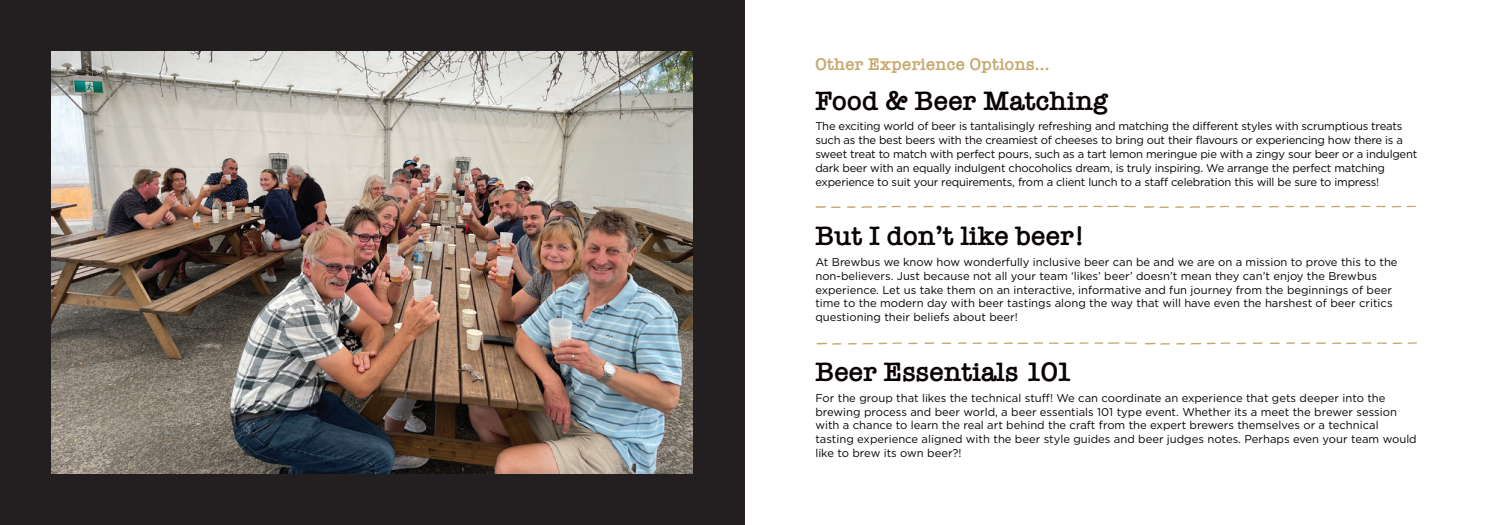
<style>
.page{position:relative;width:1489px;height:525px;background:#fff}
.page>*{position:absolute;margin:0;border:0;box-sizing:border-box;transform-origin:0 0}
.t1{font:600 27.5px "American Typewriter";color:#080302}
.t2{font:600 17.5px "American Typewriter";letter-spacing:.01em;color:#c6a86e}
.t3{font:11.25px/13.8px "Gotham";letter-spacing:-.01em;color:#080302}
</style>
<div class="page">
<div style="left:0;top:0;width:744px;height:524px;background:#231f20"></div>
<img style="left:51px;top:51px;width:641px;height:422px">
<svg style="left:815px;top:206px;width:25px;height:2px"></svg>
<svg style="left:971px;top:206px;width:25px;height:1px"></svg>
<svg style="left:861px;top:206px;width:40px;height:2px"></svg>
<svg style="left:1093px;top:205px;width:42px;height:2px"></svg>
<svg style="left:1002px;top:205px;width:85px;height:2px"></svg>
<svg style="left:847px;top:206px;width:8px;height:2px"></svg>
<svg style="left:1143px;top:206px;width:25px;height:2px"></svg>
<svg style="left:1189px;top:206px;width:40px;height:2px"></svg>
<svg style="left:1285px;top:206px;width:39px;height:1px"></svg>
<svg style="left:1331px;top:205px;width:54px;height:2px"></svg>
<svg style="left:1391px;top:205px;width:24px;height:2px"></svg>
<svg style="left:1175px;top:206px;width:8px;height:2px"></svg>
<svg style="left:924px;top:342px;width:10px;height:2px"></svg>
<svg style="left:816px;top:342px;width:25px;height:2px"></svg>
<svg style="left:941px;top:342px;width:10px;height:2px"></svg>
<svg style="left:908px;top:342px;width:9px;height:2px"></svg>
<svg style="left:972px;top:342px;width:25px;height:2px"></svg>
<svg style="left:862px;top:342px;width:40px;height:2px"></svg>
<svg style="left:1094px;top:342px;width:42px;height:2px"></svg>
<svg style="left:1003px;top:342px;width:85px;height:2px"></svg>
<svg style="left:1252px;top:342px;width:10px;height:2px"></svg>
<svg style="left:1144px;top:342px;width:25px;height:2px"></svg>
<svg style="left:1269px;top:342px;width:10px;height:2px"></svg>
<svg style="left:1236px;top:342px;width:9px;height:2px"></svg>
<svg style="left:1190px;top:342px;width:40px;height:2px"></svg>
<svg style="left:1286px;top:342px;width:100px;height:2px"></svg>
<svg style="left:1392px;top:342px;width:24px;height:2px"></svg>
<h2 class="t2" style="left:815px;top:51px;width:236px">Other Experience Options...</h2>
<h1 class="t1" style="left:815px;top:79px;width:294px">Food &amp; Beer Matching</h1>
<p class="t3" style="left:815px;top:119px;width:603px">The exciting world of beer is tantalisingly refreshing and matching the different styles with scrumptious treats such as the best beers with the creamiest of cheeses to bring out their flavours or experiencing how there is a sweet treat to match with perfect pours, such as a tart lemon meringue pie with a zingy sour beer or a indulgent dark beer with an equally indulgent chocoholics dream, is truly inspiring. We arrange the perfect matching experience to suit your requirements, from a client lunch to a staff celebration this will be sure to impress!</p>
<h1 class="t1" style="left:815px;top:215px;width:271px">But I don’t like beer!</h1>
<p class="t3" style="left:815px;top:255px;width:583px">At Brewbus we know how wonderfully inclusive beer can be and we are on a mission to prove this to the non-believers. Just because not all your team ‘likes’ beer’ doesn’t mean they can’t enjoy the Brewbus experience. Let us take them on an interactive, informative and fun journey from the beginnings of beer time to the modern day with beer tastings along the way that will have even the harshest of beer critics questioning their beliefs about beer!</p>
<h1 class="t1" style="left:815px;top:350px;width:259px">Beer Essentials 101</h1>
<p class="t3" style="left:815px;top:390px;width:603px">For the group that likes the technical stuff! We can coordinate an experience that gets deeper into the brewing process and beer world, a beer essentials 101 type event. Whether its a meet the brewer session with a chance to learn the real art behind the craft from the expert brewers themselves or a technical tasting experience aligned with the beer style guides and beer judges notes. Perhaps even your team would like to brew its own beer?!</p>
</div>
